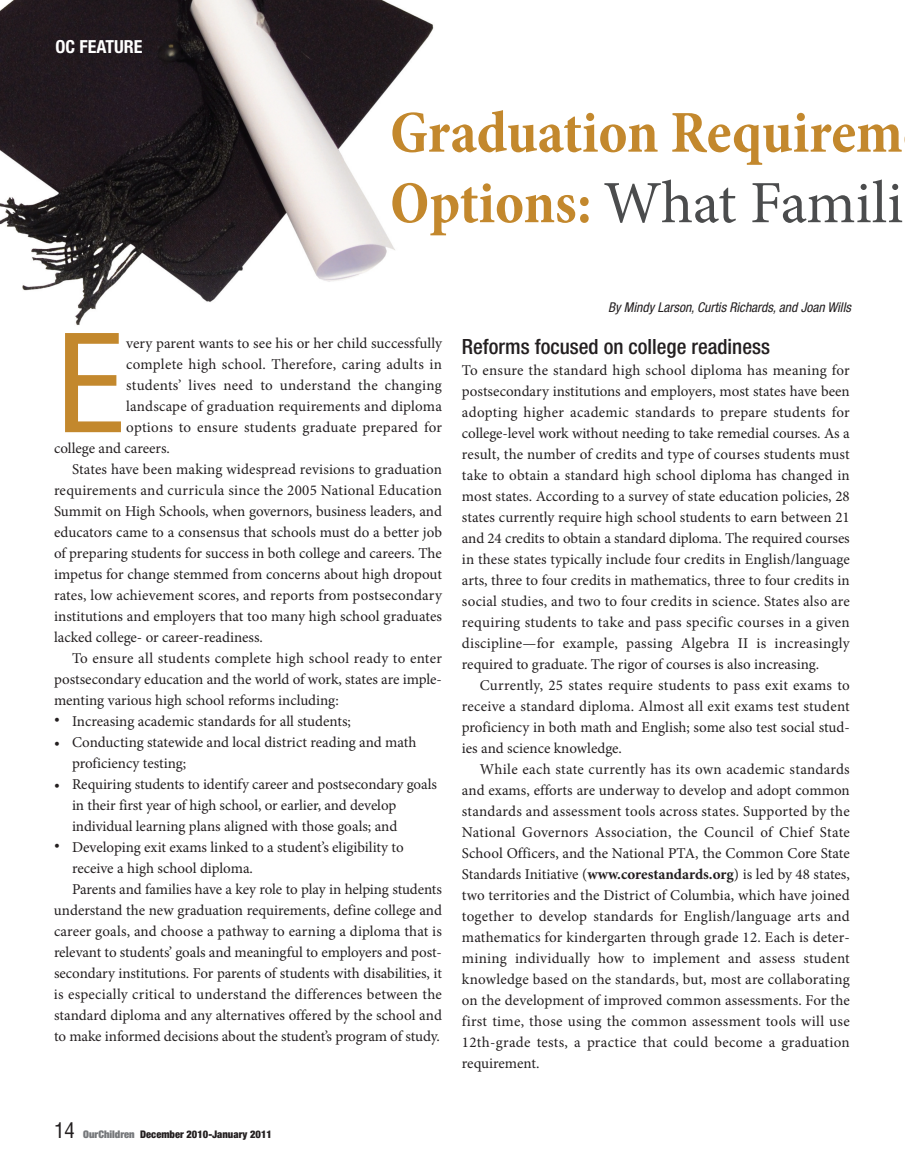
<style>
.page{position:relative;width:905px;height:1175px;background:#fff}
.page>*{position:absolute;margin:0;border:0;box-sizing:border-box;transform-origin:0 0}
.t1{font:147px "Myriad";color:#c3882d}
.t2{font:700 condensed 60px/70.5px "Minion Pro";letter-spacing:-.005em;color:#c3882d}
.t3{font:500 condensed 21px "Helvetica Neue";color:#231f20}
.t4{font:700 condensed 18px "Helvetica Neue";color:#fff}
.t5{font:15px/24px "Minion Pro";letter-spacing:.005em;color:#231f20}
.t6{font:italic condensed 13.5px "Helvetica Neue";color:#231f20}
.t7{font:900 condensed 10.5px "Helvetica Neue";color:#231f20}
.s1{font-weight:400;font-stretch:normal;color:#4b4c4d}
.s2{font-weight:700}
.s3{font-family:"Helvetica";font-weight:400;font-size:21px}
.s4{font-stretch:expanded;color:#76787b}
</style>
<div class="page">
<img style="left:0;top:0;width:434px;height:325px">
<p class="t4" style="left:56px;top:40px;width:88px">OC FEATURE</p>
<p class="t2" style="left:390px;top:102px;width:514px">Graduation Requirem<br>Options: <span class="s1">What Famili</span></p>
<p class="t6" style="left:608px;top:302px;width:244px">By Mindy Larson, Curtis Richards, and Joan Wills</p>
<p class="t1" style="left:54px;top:328px;width:74px">E</p>
<p class="t5" style="left:126px;top:333px;width:317px">very parent wants to see his or her child successfully</p>
<p class="t5" style="left:126px;top:354px;width:317px">complete high school. Therefore, caring adults in</p>
<p class="t5" style="left:126px;top:375px;width:317px">students’ lives need to understand the changing</p>
<p class="t5" style="left:126px;top:396px;width:317px">landscape of graduation requirements and diploma</p>
<p class="t5" style="left:126px;top:417px;width:317px">options to ensure students graduate prepared for</p>
<p class="t5" style="left:54px;top:438px;width:117px">college and careers.</p>
<p class="t5" style="left:72px;top:459px;width:371px">States have been making widespread revisions to graduation</p>
<p class="t5" style="left:54px;top:480px;width:389px">requirements and curricula since the 2005 National Education</p>
<p class="t5" style="left:54px;top:501px;width:389px">Summit on High Schools, when governors, business leaders, and</p>
<p class="t5" style="left:54px;top:522px;width:389px">educators came to a consensus that schools must do a better job</p>
<p class="t5" style="left:54px;top:543px;width:389px">of preparing students for success in both college and careers. The</p>
<p class="t5" style="left:54px;top:564px;width:389px">impetus for change stemmed from concerns about high dropout</p>
<p class="t5" style="left:54px;top:585px;width:389px">rates, low achievement scores, and reports from postsecondary</p>
<p class="t5" style="left:54px;top:606px;width:389px">institutions and employers that too many high school graduates</p>
<p class="t5" style="left:54px;top:627px;width:210px">lacked college- or career-readiness.</p>
<p class="t5" style="left:72px;top:648px;width:371px">To ensure all students complete high school ready to enter</p>
<p class="t5" style="left:54px;top:669px;width:389px">postsecondary education and the world of work, states are imple-</p>
<p class="t5" style="left:54px;top:690px;width:286px">menting various high school reforms including:</p>
<p class="t5" style="left:72px;top:711px;width:280px">Increasing academic standards for all students;</p>
<p class="t5" style="left:72px;top:732px;width:346px">Conducting statewide and local district reading and math</p>
<p class="t5" style="left:72px;top:753px;width:116px">proficiency testing;</p>
<p class="t5" style="left:72px;top:774px;width:366px">Requiring students to identify career and postsecondary goals</p>
<p class="t5" style="left:72px;top:795px;width:326px">in their first year of high school, or earlier, and develop</p>
<p class="t5" style="left:72px;top:816px;width:327px">individual learning plans aligned with those goals; and</p>
<p class="t5" style="left:72px;top:837px;width:333px">Developing exit exams linked to a student’s eligibility to</p>
<p class="t5" style="left:72px;top:858px;width:182px">receive a high school diploma.</p>
<p class="t5" style="left:72px;top:879px;width:371px">Parents and families have a key role to play in helping students</p>
<p class="t5" style="left:54px;top:900px;width:389px">understand the new graduation requirements, define college and</p>
<p class="t5" style="left:54px;top:921px;width:389px">career goals, and choose a pathway to earning a diploma that is</p>
<p class="t5" style="left:54px;top:942px;width:389px">relevant to students’ goals and meaningful to employers and post-</p>
<p class="t5" style="left:54px;top:963px;width:389px">secondary institutions. For parents of students with disabilities, it</p>
<p class="t5" style="left:54px;top:984px;width:389px">is especially critical to understand the differences between the</p>
<p class="t5" style="left:54px;top:1005px;width:389px">standard diploma and any alternatives offered by the school and</p>
<p class="t5" style="left:54px;top:1026px;width:387px">to make informed decisions about the student’s program of study.</p>
<p class="t5" style="left:54px;top:708px;width:7px">• •</p>
<p class="t5" style="left:54px;top:774px;width:7px">•</p>
<p class="t5" style="left:54px;top:834px;width:7px">•</p>
<p class="t3" style="left:462px;top:339px;width:309px">Reforms focused on college readiness</p>
<p class="t5" style="left:462px;top:360px;width:389px">To ensure the standard high school diploma has meaning for</p>
<p class="t5" style="left:462px;top:381px;width:389px">postsecondary institutions and employers, most states have been</p>
<p class="t5" style="left:462px;top:402px;width:389px">adopting higher academic standards to prepare students for</p>
<p class="t5" style="left:462px;top:423px;width:389px">college-level work without needing to take remedial courses. As a</p>
<p class="t5" style="left:462px;top:444px;width:389px">result, the number of credits and type of courses students must</p>
<p class="t5" style="left:462px;top:465px;width:389px">take to obtain a standard high school diploma has changed in</p>
<p class="t5" style="left:462px;top:486px;width:389px">most states. According to a survey of state education policies, 28</p>
<p class="t5" style="left:462px;top:507px;width:389px">states currently require high school students to earn between 21</p>
<p class="t5" style="left:462px;top:528px;width:389px">and 24 credits to obtain a standard diploma. The required courses</p>
<p class="t5" style="left:462px;top:549px;width:389px">in these states typically include four credits in English/language</p>
<p class="t5" style="left:462px;top:570px;width:389px">arts, three to four credits in mathematics, three to four credits in</p>
<p class="t5" style="left:462px;top:591px;width:389px">social studies, and two to four credits in science. States also are</p>
<p class="t5" style="left:462px;top:612px;width:389px">requiring students to take and pass specific courses in a given</p>
<p class="t5" style="left:462px;top:633px;width:389px">discipline—for example, passing Algebra II is increasingly</p>
<p class="t5" style="left:462px;top:654px;width:359px">required to graduate. The rigor of courses is also increasing.</p>
<p class="t5" style="left:480px;top:675px;width:371px">Currently, 25 states require students to pass exit exams to</p>
<p class="t5" style="left:462px;top:696px;width:389px">receive a standard diploma. Almost all exit exams test student</p>
<p class="t5" style="left:462px;top:717px;width:389px">proficiency in both math and English; some also test social stud-</p>
<p class="t5" style="left:462px;top:738px;width:161px">ies and science knowledge.</p>
<p class="t5" style="left:480px;top:759px;width:371px">While each state currently has its own academic standards</p>
<p class="t5" style="left:462px;top:780px;width:389px">and exams, efforts are underway to develop and adopt common</p>
<p class="t5" style="left:462px;top:801px;width:389px">standards and assessment tools across states. Supported by the</p>
<p class="t5" style="left:462px;top:822px;width:389px">National Governors Association, the Council of Chief State</p>
<p class="t5" style="left:462px;top:843px;width:389px">School Officers, and the National PTA, the Common Core State</p>
<p class="t5" style="left:462px;top:864px;width:389px">Standards Initiative (<span class="s2">www.corestandards.org</span>) is led by 48 states,</p>
<p class="t5" style="left:462px;top:885px;width:389px">two territories and the District of Columbia, which have joined</p>
<p class="t5" style="left:462px;top:906px;width:389px">together to develop standards for English/language arts and</p>
<p class="t5" style="left:462px;top:927px;width:389px">mathematics for kindergarten through grade 12. Each is deter-</p>
<p class="t5" style="left:462px;top:948px;width:389px">mining individually how to implement and assess student</p>
<p class="t5" style="left:462px;top:969px;width:389px">knowledge based on the standards, but, most are collaborating</p>
<p class="t5" style="left:462px;top:990px;width:389px">on the development of improved common assessments. For the</p>
<p class="t5" style="left:462px;top:1011px;width:389px">first time, those using the common assessment tools will use</p>
<p class="t5" style="left:462px;top:1032px;width:389px">12th-grade tests, a practice that could become a graduation</p>
<p class="t5" style="left:462px;top:1053px;width:79px">requirement.</p>
<p class="t7" style="left:54px;top:1130px;width:219px"><span class="s3">14</span> <span class="s4">OurChildren</span> December 2010-January 2011</p>
</div>
